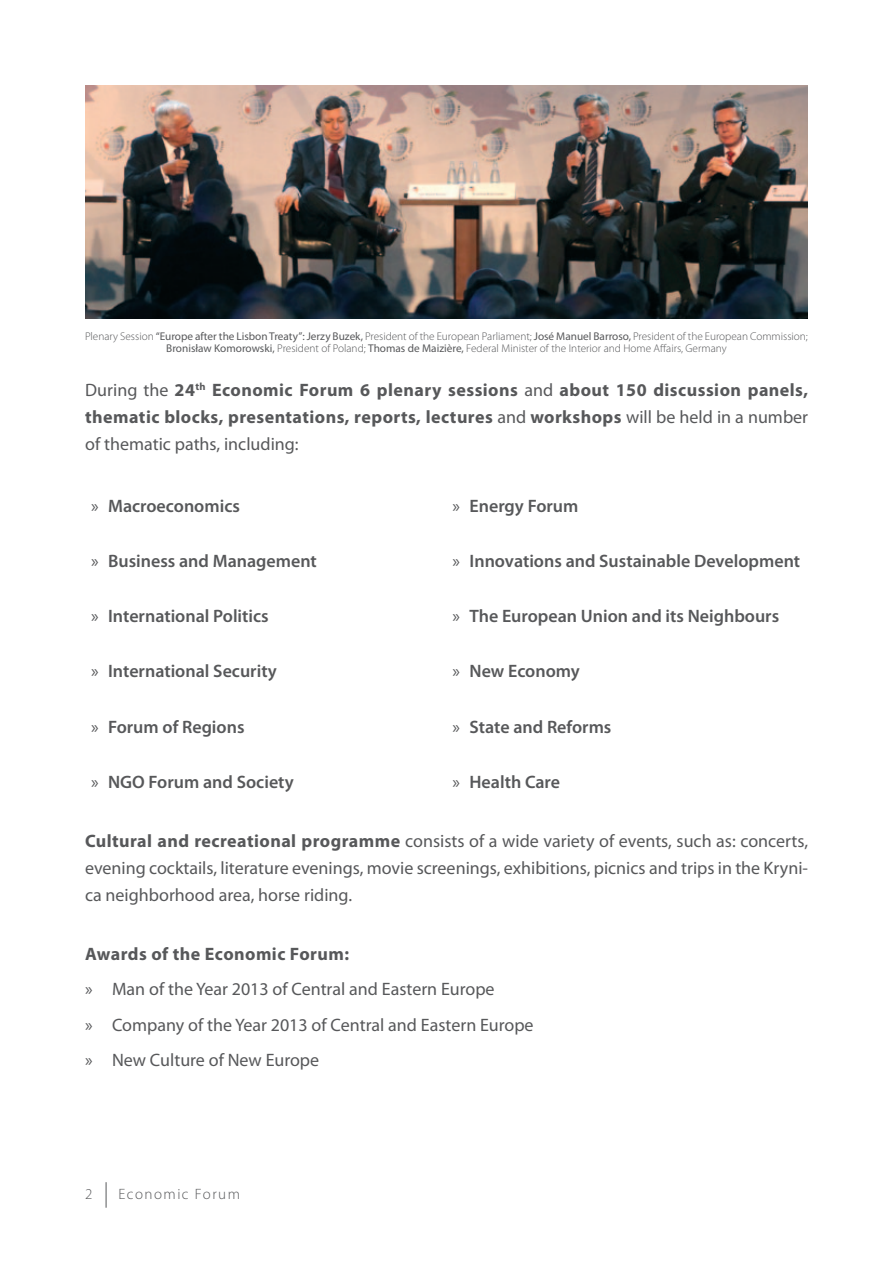
<style>
.page{position:relative;width:893px;height:1263px;background:#fff}
.page>*{position:absolute;margin:0;border:0;box-sizing:border-box;transform-origin:0 0}
.t1{font:18px/27px "Myriad Pro";color:#57585a;text-align:justify}
.t2{font:600 18px "Myriad Pro";color:#57585a}
.t3{font:700 18px/27px "Myriad Pro";letter-spacing:.025em;color:#57585a;text-align:justify}
.t4{font:300 15px "Myriad Pro";letter-spacing:.1em;color:#57585a}
.t5{font:300 11.25px/12px "Myriad Pro";color:#57585a;text-align:center}
.s1{font-weight:400}
.s2{font-weight:700}
</style>
<div class="page">
<svg style="left:106px;top:1182px;width:1px;height:26px"></svg>
<img style="left:85px;top:85px;width:723px;height:234px">
<p class="t5" style="left:85px;top:330px;width:724px">Plenary Session <span class="s1">“Europe after the Lisbon Treaty”: Jerzy Buzek,</span> President of the European Parliament; <span class="s1">José Manuel Barroso,</span> President of the European Commission;<br><span class="s1">Bronisław Komorowski,</span> President of Poland; <span class="s1">Thomas de Maizière,</span> Federal Minister of the Interior and Home Affairs, Germany</p>
<p class="t3" style="left:85px;top:376px;width:724px"><span class="s1">During the</span> 24<sup>th</sup> Economic Forum 6 plenary sessions <span class="s1">and</span> about 150 discussion panels, thematic blocks, presentations, reports, lectures <span class="s1">and</span> workshops <span class="s1">will be held in a number of thematic paths, including:</span></p>
<p class="t2" style="left:91px;top:494px;width:150px"><span class="s1">»</span> Macroeconomics</p>
<p class="t2" style="left:452px;top:494px;width:127px"><span class="s1">»</span> Energy Forum</p>
<p class="t2" style="left:91px;top:549px;width:227px"><span class="s1">»</span> Business and Management</p>
<p class="t2" style="left:452px;top:549px;width:349px"><span class="s1">»</span> Innovations and Sustainable Development</p>
<p class="t2" style="left:91px;top:605px;width:179px"><span class="s1">»</span> International Politics</p>
<p class="t2" style="left:452px;top:605px;width:328px"><span class="s1">»</span> The European Union and its Neighbours</p>
<p class="t2" style="left:91px;top:660px;width:187px"><span class="s1">»</span> International Security</p>
<p class="t2" style="left:452px;top:660px;width:129px"><span class="s1">»</span> New Economy</p>
<p class="t2" style="left:91px;top:715px;width:155px"><span class="s1">»</span> Forum of Regions</p>
<p class="t2" style="left:452px;top:715px;width:160px"><span class="s1">»</span> State and Reforms</p>
<p class="t2" style="left:91px;top:770px;width:204px"><span class="s1">»</span> NGO Forum and Society</p>
<p class="t2" style="left:452px;top:770px;width:109px"><span class="s1">»</span> Health Care</p>
<p class="t1" style="left:85px;top:827px;width:725px"><span class="s2">Cultural and recreational programme</span> consists of a wide variety of events, such as: concerts, evening cocktails, literature evenings, movie screenings, exhibitions, picnics and trips in the Kryni&shy;ca neighborhood area, horse riding.</p>
<p class="t3" style="left:85px;top:940px;width:266px">Awards of the Economic Forum:</p>
<p class="t1" style="left:85px;top:971px;width:450px;line-height:35.5px;text-align:left">» Man of the Year 2013 of Central and Eastern Europe<br>» Company of the Year 2013 of Central and Eastern Europe » New Culture of New Europe</p>
<p class="t4" style="left:85px;top:1185px;width:9px">2</p>
<p class="t4" style="left:118px;top:1185px;width:123px">Economic Forum</p>
</div>
